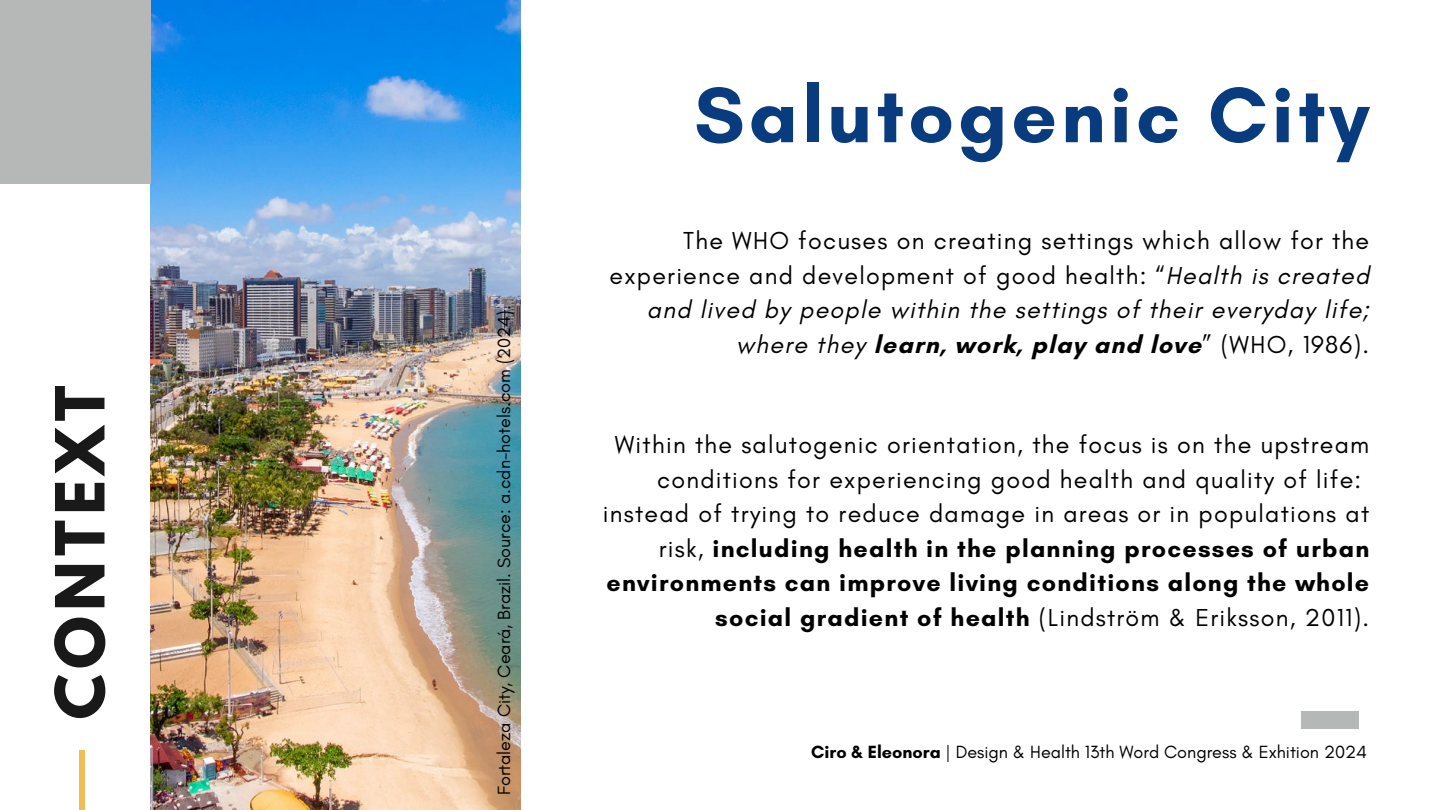
<style>
.page{position:relative;width:1440px;height:810px;background:#fff}
.page>*{position:absolute;margin:0;border:0;box-sizing:border-box;transform-origin:0 0}
.t1{font:700 80px "Glacial Indifference";letter-spacing:.05em;color:#093c7e}
.t2{font:700 60px "League Spartan";letter-spacing:.09em;color:#191919}
.t3{font:25px/34.5px "Glacial Indifference";letter-spacing:.05em;color:#000;text-align:right}
.t4{font:700 25px "Glacial Indifference";letter-spacing:.05em;color:#000}
.t5{font:18px "Glacial Indifference";color:#000}
.s1{font-style:italic}
.s2{font-weight:700}
.s3{font-weight:400}
</style>
<div class="page">
<img style="left:150px;top:0;width:370px;height:810px">
<div style="left:0;top:0;width:151px;height:184px;background:#b6b8b8"></div>
<div style="left:1301px;top:711px;width:58px;height:18px;background:#b6b8b8"></div>
<div style="left:79px;top:750px;width:6px;height:60px;background:#f2bc57"></div>
<p class="t2" style="left:50px;top:719px;width:335px;rotate:-90deg">CONTEXT</p>
<p class="t5" style="left:493px;top:795px;width:491px;rotate:-90deg">Fortaleza City, Ceará, Brazil. Source: a.cdn-hotels.com (2024).</p>
<p class="t1" style="left:694px;top:66px;width:676px">Salutogenic City</p>
<h1 class="t3" style="left:610px;top:223px;width:761px">The WHO focuses on creating settings which allow for the experience and development of good health: “<span class="s1">Health is created and lived by people within the settings of their everyday life; where they</span> <span class="s2">learn, work, play and love</span>” (WHO, 1986).</h1>
<h3 class="t3" style="left:615px;top:427px;width:756px">Within the salutogenic orientation, the focus is on the upstream</h3>
<h3 class="t3" style="left:657px;top:462px;width:706px">conditions for experiencing good health and quality of life:</h3>
<h3 class="t3" style="left:603px;top:496px;width:768px">instead of trying to reduce damage in areas or in populations at</h3>
<h3 class="t4" style="left:659px;top:533px;width:712px"><span class="s3">risk,</span> including health in the planning processes of urban</h3>
<h3 class="t4" style="left:606px;top:567px;width:764px">environments can improve living conditions along the whole</h3>
<h3 class="t3" style="left:715px;top:600px;width:656px"><span class="s2">social gradient of health</span> (Lindström &amp; Eriksson, 2011).</h3>
<h3 class="t5" style="left:811px;top:741px;width:557px"><span class="s2">Ciro &amp; Eleonora</span> | Design &amp; Health 13th Word Congress &amp; Exhition 2024</h3>
</div>
